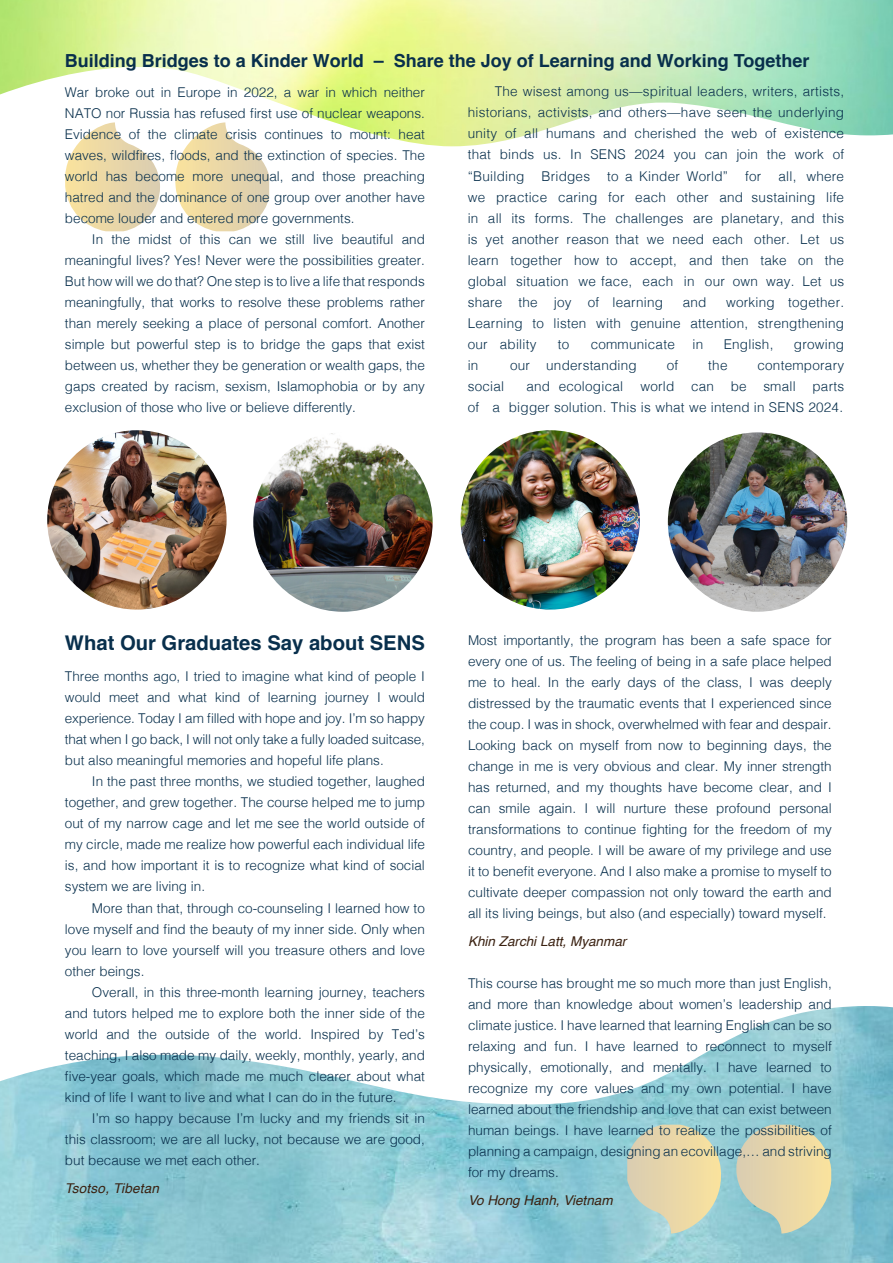
<style>
.page{position:relative;width:893px;height:1263px;background:#fff}
.page>*{position:absolute;margin:0;border:0;box-sizing:border-box;transform-origin:0 0}
.t1{font:700 20.25px "Helvetica";color:#082f4c}
.t2{font:700 18px "Helvetica";color:#082f4c}
.t3{font:300 13.5px/21px "Helvetica";color:#082f4c;text-align:justify}
.t4{font:300 13.5px/21px "Helvetica";letter-spacing:.02em;color:#082f4c;text-align:right}
.t5{font:italic 13.5px "Helvetica";color:#3a2111}
.t6{font:italic 13.5px "Helvetica";letter-spacing:.02em;color:#3a2111}
</style>
<div class="page">
<img style="left:0;top:0;width:893px;height:146px">
<img style="left:0;top:1006px;width:893px;height:257px">
<svg style="left:65px;top:122px;width:95px;height:109px"></svg>
<svg style="left:172px;top:122px;width:97px;height:109px"></svg>
<svg style="left:736px;top:1125px;width:95px;height:108px;background:#cfd2b2"></svg>
<svg style="left:627px;top:1125px;width:98px;height:108px;background:#d2d4b5"></svg>
<img style="left:47px;top:430px;width:180px;height:180px;border-radius:90px">
<img style="left:253px;top:432px;width:180px;height:180px;border-radius:90px">
<img style="left:461px;top:430px;width:179px;height:180px;border-radius:90px">
<img style="left:668px;top:432px;width:179px;height:180px;border-radius:90px">
<p class="t2" style="left:65px;top:47px;width:746px">Building Bridges to a Kinder World – Share the Joy of Learning and Working Together</p>
<p class="t3" style="left:65px;top:80px;width:362px">War broke out in Europe in 2022, a war in which neither NATO nor Russia has refused first use of nuclear weapons.<br>Evidence of the climate crisis continues to mount: heat waves, wildfires, floods, and the extinction of species. The world has become more unequal, and those preaching hatred and the dominance of one group over another have become louder and entered more governments.</p>
<p class="t3" style="left:65px;top:227px;width:362px;text-indent:27px">In the midst of this can we still live beautiful and meaningful lives? Yes! Never were the possibilities greater.<br>But how will we do that? One step is to live a life that responds meaningfully, that works to resolve these problems rather than merely seeking a place of personal comfort. Another simple but powerful step is to bridge the gaps that exist between us, whether they be generation or wealth gaps, the gaps created by racism, sexism, Islamophobia or by any exclusion of those who live or believe differently.</p>
<p class="t3" style="left:468px;top:80px;width:378px;text-indent:27px">The wisest among us—spiritual leaders, writers, artists, historians, activists, and others—have seen the underlying unity of all humans and cherished the web of existence that binds us. In SENS 2024 you can join the work of “Building</p>
<p class="t4" style="left:541px;top:164px;width:50px">Bridges</p>
<p class="t4" style="left:607px;top:164px;width:123px">to a Kinder World”</p>
<p class="t3" style="left:745px;top:164px;width:18px">for</p>
<p class="t3" style="left:468px;top:164px;width:378px;text-indent:311px">all, where we practice caring for each other and sustaining life in all its forms. The challenges are planetary, and this is yet another reason that we need each other. Let us learn together how to accept, and then take on the global situation we face, each in our own way. Let us share the joy of learning</p>
<p class="t3" style="left:468px;top:290px;width:378px;text-indent:258px">working together.<br>Learning to listen with genuine attention, strengthening our ability</p>
<p class="t3" style="left:683px;top:290px;width:25px">and</p>
<p class="t3" style="left:558px;top:332px;width:13px">to</p>
<p class="t4" style="left:591px;top:332px;width:86px">communicate</p>
<p class="t3" style="left:692px;top:332px;width:12px">in</p>
<p class="t4" style="left:724px;top:332px;width:51px">English,</p>
<p class="t4" style="left:794px;top:332px;width:52px">growing</p>
<p class="t3" style="left:468px;top:353px;width:12px">in</p>
<p class="t4" style="left:510px;top:353px;width:128px">our understanding</p>
<p class="t3" style="left:667px;top:353px;width:13px">of</p>
<p class="t3" style="left:708px;top:353px;width:21px">the</p>
<p class="t4" style="left:757px;top:353px;width:88px">contemporary</p>
<p class="t3" style="left:468px;top:374px;width:38px">social</p>
<p class="t4" style="left:526px;top:374px;width:98px">and ecological</p>
<p class="t4" style="left:468px;top:374px;width:378px">world can be small parts<br>of a bigger solution. This is what we intend in SENS 2024.</p>
<p class="t1" style="left:65px;top:626px;width:361px">What Our Graduates Say about SENS</p>
<p class="t3" style="left:65px;top:665px;width:362px">Three months ago, I tried to imagine what kind of people I would meet and what kind of learning journey I would experience. Today I am filled with hope and joy. I’m so happy that when I go back, I will not only take a fully loaded suitcase, but also meaningful memories and hopeful life plans.</p>
<p class="t3" style="left:65px;top:770px;width:362px;text-indent:27px">In the past three months, we studied together, laughed together, and grew together. The course helped me to jump out of my narrow cage and let me see the world outside of my circle, made me realize how powerful each individual life is, and how important it is to recognize what kind of social system we are living in.</p>
<p class="t3" style="left:65px;top:896px;width:362px;text-indent:27px">More than that, through co-counseling I learned how to love myself and find the beauty of my inner side. Only when you learn to love yourself will you treasure others and love other beings.</p>
<p class="t3" style="left:65px;top:980px;width:362px;text-indent:27px">Overall, in this three-month learning journey, teachers and tutors helped me to explore both the inner side of the world and the outside of the world. Inspired by Ted’s teaching, I also made my daily, weekly, monthly, yearly, and five-year goals, which made me much clearer about what kind of life I want to live and what I can do in the future.</p>
<p class="t3" style="left:65px;top:1106px;width:362px;text-indent:27px">I’m so happy because I’m lucky and my friends sit in this classroom; we are all lucky, not because we are good, but because we met each other.</p>
<p class="t6" style="left:65px;top:1178px;width:96px">Tsotso, Tibetan</p>
<p class="t3" style="left:468px;top:628px;width:365px">Most importantly, the program has been a safe space for every one of us. The feeling of being in a safe place helped me to heal. In the early days of the class, I was deeply distressed by the traumatic events that I experienced since the coup. I was in shock, overwhelmed with fear and despair.<br>Looking back on myself from now to beginning days, the change in me is very obvious and clear. My inner strength has returned, and my thoughts have become clear, and I can smile again. I will nurture these profound personal transformations to continue fighting for the freedom of my country, and people. I will be aware of my privilege and use it to benefit everyone. And I also make a promise to myself to cultivate deeper compassion not only toward the earth and all its living beings, but also (and especially) toward myself.</p>
<p class="t5" style="left:468px;top:931px;width:160px">Khin Zarchi Latt, Myanmar</p>
<p class="t3" style="left:468px;top:971px;width:365px">This course has brought me so much more than just English, and more than knowledge about women’s leadership and climate justice. I have learned that learning English can be so relaxing and fun. I have learned to reconnect to myself physically, emotionally, and mentally. I have learned to recognize my core values and my own potential. I have learned about the friendship and love that can exist between human beings. I have learned to realize the possibilities of planning a campaign, designing an ecovillage,… and striving for my dreams.</p>
<p class="t5" style="left:468px;top:1190px;width:146px">Vo Hong Hanh, Vietnam</p>
</div>
